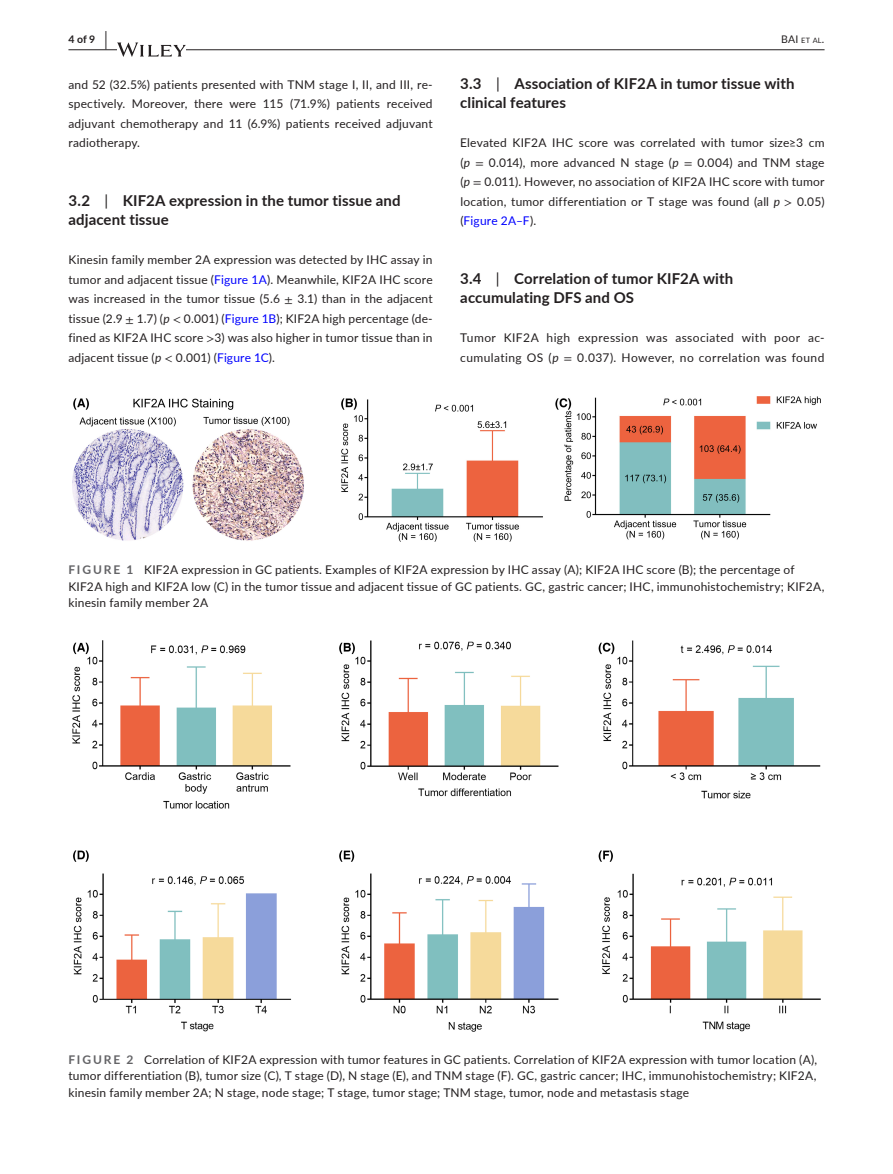
<style>
.page{position:relative;width:893px;height:1174px;background:#fff}
.page>*{position:absolute;margin:0;border:0;box-sizing:border-box;transform-origin:0 0}
.t1{font:700 15px/19.5px "Lato";letter-spacing:.005em;color:#231f20}
.t2{font:12px/19.5px "Lato";letter-spacing:.015em;color:#231f20;text-align:justify}
.t3{font:12px/19.5px "Lato";letter-spacing:.035em;color:#231f20}
.t4{font:10.5px "Lato";color:#231f20}
.t5{font:700 10.5px "Lato";color:#231f20}
.s1{font-size:19.5px}
.s2{font-size:7.35px}
.s3{font-weight:400}
.s4{font-style:italic}
.s5{font-family:"STIX"}
.s6{color:#00f}
.s7{font-weight:700;color:#636366}
</style>
<div class="page">
<hr style="left:68px;top:49px;width:756px;height:1px;background:#231f20">
<svg style="left:117px;top:42px;width:69px;height:15px"></svg>
<img style="left:72px;top:396px;width:749px;height:146px">
<img style="left:72px;top:640px;width:749px;height:391px">
<p class="t5" style="left:68px;top:31px;width:40px">4 of 9 <span class="s1">|</span></p>
<p class="t4" style="left:781px;top:31px;width:45px">BAI <span class="s2">et al</span>.</p>
<p class="t2" style="left:68px;top:74px;width:366px">and 52 (32.5%) patients presented with TNM stage I, II, and III, re&shy;spectively. Moreover, there were 115 (71.9%) patients received adjuvant chemotherapy and 11 (6.9%) patients received adjuvant radiotherapy.</p>
<p class="t1" style="left:460px;top:73px;width:336px">3.3 <span class="s3">|</span> Association of KIF2A in tumor tissue with clinical features</p>
<p class="t2" style="left:460px;top:132px;width:366px">Elevated KIF2A IHC score was correlated with tumor size≥3 cm (<span class="s4">p</span> <span class="s5">=</span> 0.014), more advanced N stage (<span class="s4">p</span> <span class="s5">=</span> 0.004) and TNM stage (<span class="s4">p</span> <span class="s5">=</span> 0.011). However, no association of KIF2A IHC score with tumor location, tumor differentiation or T stage was found (all <span class="s4">p</span> <span class="s5">&gt;</span> 0.05) (<span class="s6">Figure 2A–F</span>).</p>
<p class="t1" style="left:68px;top:190px;width:334px">3.2 <span class="s3">|</span> KIF2A expression in the tumor tissue and adjacent tissue</p>
<p class="t2" style="left:68px;top:249px;width:366px">Kinesin family member 2A expression was detected by IHC assay in tumor and adjacent tissue (<span class="s6">Figure 1A</span>). Meanwhile, KIF2A IHC score was increased in the tumor tissue (5.6 <span class="s5">±</span> 3.1) than in the adjacent tissue (2.9 <span class="s5">±</span> 1.7) (<span class="s4">p</span> <span class="s5">&lt;</span> 0.001) (<span class="s6">Figure 1B</span>); KIF2A high percentage (de&shy;fined as KIF2A IHC score <span class="s5">&gt;</span>3) was also higher in tumor tissue than in adjacent tissue (<span class="s4">p</span> <span class="s5">&lt;</span> 0.001) (<span class="s6">Figure 1C</span>).</p>
<p class="t1" style="left:460px;top:268px;width:274px">3.4 <span class="s3">|</span> Correlation of tumor KIF2A with accumulating DFS and OS</p>
<p class="t3" style="left:460px;top:327px;width:366px">Tumor KIF2A high expression was associated with poor ac&shy;cumulating OS (<span class="s4">p</span> <span class="s5">=</span> 0.037). However, no correlation was found</p>
<p class="t2" style="left:68px;top:561px;width:758px;line-height:16.5px;text-align:left"><span class="s7">FIGURE 1</span> KIF2A expression in GC patients. Examples of KIF2A expression by IHC assay (A); KIF2A IHC score (B); the percentage of<br>KIF2A high and KIF2A low (C) in the tumor tissue and adjacent tissue of GC patients. GC, gastric cancer; IHC, immunohistochemistry; KIF2A, kinesin family member 2A</p>
<p class="t2" style="left:68px;top:1050px;width:750px;line-height:16.5px"><span class="s7">FIGURE 2</span> Correlation of KIF2A expression with tumor features in GC patients. Correlation of KIF2A expression with tumor location (A), tumor differentiation (B), tumor size (C), T stage (D), N stage (E), and TNM stage (F). GC, gastric cancer; IHC, immunohistochemistry; KIF2A, kinesin family member 2A; N stage, node stage; T stage, tumor stage; TNM stage, tumor, node and metastasis stage</p>
</div>
